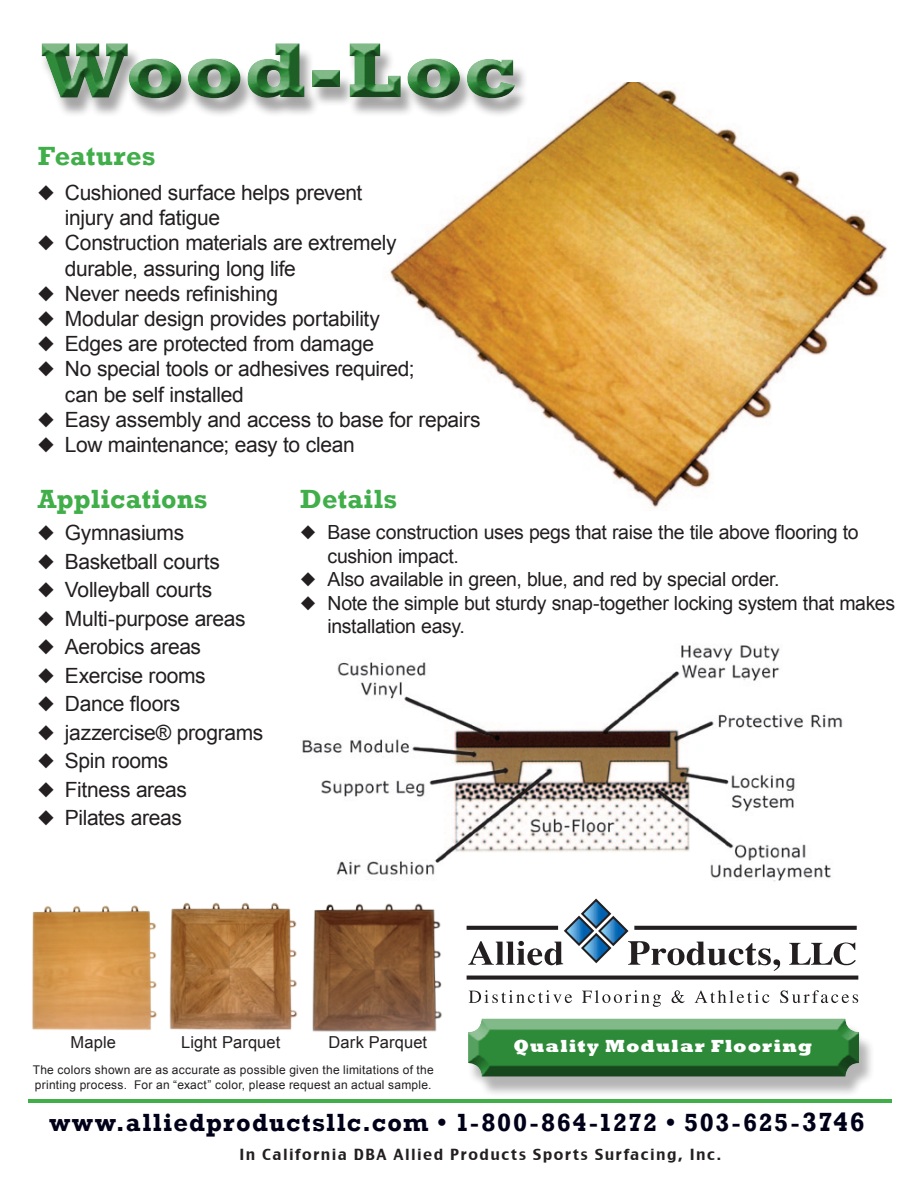
<style>
.page{position:relative;width:918px;height:1188px;background:#fff}
.page>*{position:absolute;margin:0;border:0;box-sizing:border-box;transform-origin:0 0}
.t1{font:800 79.2px "Rockwell";color:#2c8a38}
.t2{font:700 27px "Rockwell";letter-spacing:.01em;color:#40ae49}
.t3{font:700 25.5px "Rockwell";letter-spacing:.055em;color:#000119}
.t4{font:21px/25.2px "Arial";letter-spacing:-.015em;color:#231f20}
.t5{font:19.5px/23.4px "Arial";letter-spacing:-.015em;color:#231f20}
.t6{font:800 18px "Rockwell";letter-spacing:.065em;color:#fff}
.t7{font:16.5px "Arial";letter-spacing:.005em;color:#231f20}
.t8{font:15px "Charcoal CY";letter-spacing:.1em;color:#231f20}
.t9{font:12px/15px "Arial";letter-spacing:.02em;color:#231f20}
.s1{font-size:27px}
</style>
<div class="page">
<img style="left:312px;top:903px;width:130px;height:129px">
<img style="left:169px;top:902px;width:129px;height:128px">
<img style="left:32px;top:905px;width:125px;height:125px">
<svg style="left:780px;top:926px;width:77px;height:4px"></svg>
<svg style="left:467px;top:976px;width:391px;height:4px;fill:#231f20"></svg>
<svg style="left:469px;top:990px;width:103px;height:13px"></svg>
<svg style="left:582px;top:990px;width:79px;height:17px"></svg>
<svg style="left:672px;top:990px;width:13px;height:13px"></svg>
<svg style="left:695px;top:990px;width:74px;height:13px"></svg>
<svg style="left:780px;top:990px;width:78px;height:13px"></svg>
<svg style="left:789px;top:943px;width:67px;height:22px"></svg>
<svg style="left:468px;top:898px;width:312px;height:73px"></svg>
<img style="left:302px;top:645px;width:541px;height:237px">
<div style="left:467px;top:1023px;width:408px;height:75px;background:#231f20;opacity:.33"></div>
<div style="left:466px;top:1017px;width:394px;height:60px;background:#231f20;opacity:.75"></div>
<img style="left:390px;top:82px;width:498px;height:426px">
<div style="left:40px;top:47px;width:489px;height:71px;background:#231f20;opacity:.4"></div>
<div style="left:30px;top:36px;width:498px;height:74px;background:#231f20;opacity:.75"></div>
<hr style="left:28px;top:1099px;width:864px;height:3px;background:#40ae49">
<h1 class="t1" style="left:41px;top:25px;width:478px">Wood-Loc</h1>
<p class="t2" style="left:38px;top:139px;width:119px">Features</p>
<p class="t4" style="left:65px;top:180px;width:299px;text-indent:-27px">◆ Cushioned surface helps prevent injury and fatigue</p>
<p class="t4" style="left:65px;top:231px;width:333px;text-indent:-27px">◆ Construction materials are extremely durable, assuring long life</p>
<p class="t4" style="left:38px;top:281px;width:242px">◆ Never needs refinishing</p>
<p class="t4" style="left:38px;top:306px;width:344px">◆ Modular design provides portability</p>
<p class="t4" style="left:38px;top:331px;width:338px">◆ Edges are protected from damage</p>
<p class="t4" style="left:65px;top:357px;width:351px;text-indent:-27px">◆ No special tools or adhesives required; can be self installed</p>
<p class="t4" style="left:38px;top:407px;width:444px">◆ Easy assembly and access to base for repairs</p>
<p class="t4" style="left:38px;top:432px;width:318px">◆ Low maintenance; easy to clean</p>
<p class="t2" style="left:300px;top:483px;width:98px">Details</p>
<p class="t5" style="left:327px;top:521px;width:533px;text-indent:-27px">◆ Base construction uses pegs that raise the tile above flooring to cushion impact.</p>
<p class="t5" style="left:300px;top:568px;width:481px">◆ Also available in green, blue, and red by special order.</p>
<p class="t5" style="left:327px;top:591px;width:569px;text-indent:-27px">◆ Note the simple but sturdy snap-together locking system that makes installation easy.</p>
<p class="t2" style="left:38px;top:483px;width:171px">Applications</p>
<p class="t4" style="left:38px;top:521px;width:148px">◆ Gymnasiums</p>
<p class="t4" style="left:38px;top:549px;width:184px">◆ Basketball courts</p>
<p class="t4" style="left:38px;top:578px;width:176px">◆ Volleyball courts</p>
<p class="t4" style="left:38px;top:606px;width:209px">◆ Multi-purpose areas</p>
<p class="t4" style="left:38px;top:635px;width:165px">◆ Aerobics areas</p>
<p class="t4" style="left:38px;top:663px;width:169px">◆ Exercise rooms</p>
<p class="t4" style="left:38px;top:692px;width:144px">◆ Dance floors</p>
<p class="t4" style="left:38px;top:720px;width:227px">◆ jazzercise® programs</p>
<p class="t4" style="left:38px;top:749px;width:132px">◆ Spin rooms</p>
<p class="t4" style="left:38px;top:777px;width:151px">◆ Fitness areas</p>
<p class="t4" style="left:38px;top:806px;width:145px">◆ Pilates areas</p>
<p class="t7" style="left:70px;top:1031px;width:47px">Maple</p>
<p class="t7" style="left:181px;top:1031px;width:101px">Light Parquet</p>
<p class="t7" style="left:329px;top:1031px;width:100px">Dark Parquet</p>
<p class="t9" style="left:33px;top:1062px;width:403px">The colors shown are as accurate as possible given the limitations of the printing process. For an “exact” color, please request an actual sample.</p>
<p class="t6" style="left:513px;top:1036px;width:300px">Quality Modular Flooring</p>
<p class="t3" style="left:49px;top:1107px;width:817px">www.alliedproductsllc.com • 1-800-864-1272 • 503-625-<span class="s1">3746</span></p>
<p class="t8" style="left:239px;top:1145px;width:484px">In California DBA Allied Products Sports Surfacing, Inc.</p>
</div>
